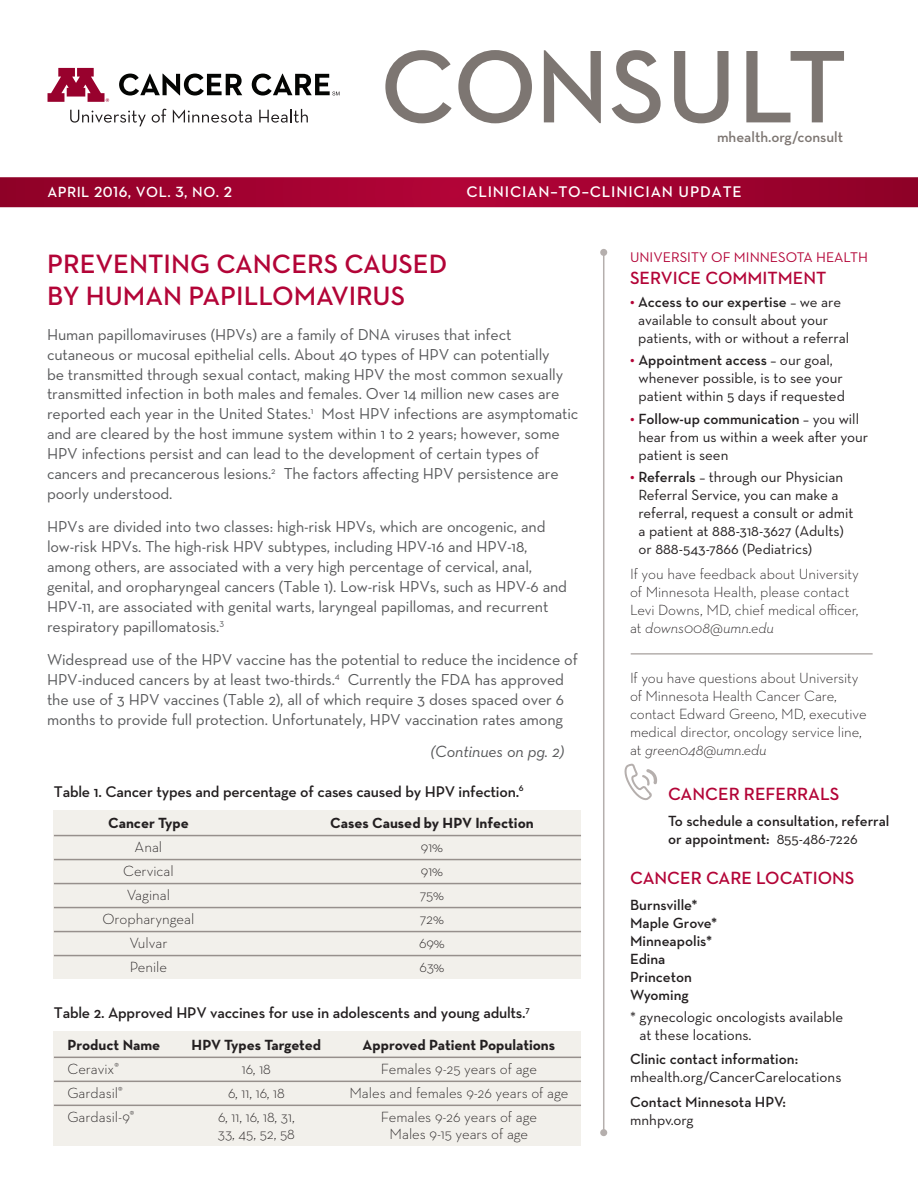
<style>
.page{position:relative;width:918px;height:1188px;background:#fff}
.page>*{position:absolute;margin:0;border:0;box-sizing:border-box;transform-origin:0 0}
.t1{font:600 105px "Neutraface 2 Text";letter-spacing:-.01em;color:#7d7672}
.t2{font:600 27px/32.4px "Neutraface 2 Text";color:#b30437}
.t3{font:600 18px "Neutraface 2 Text";color:#b30437}
.t4{font:italic 16.5px "Neutraface Text";letter-spacing:-.01em;color:#57585a}
.t5{font:16.2px/20px "Neutraface Text";letter-spacing:-.01em;color:#57585a}
.t6{font:600 15.75px "Neutraface Text";letter-spacing:-.015em;color:#231f20}
.t7{font:600 15.75px "Neutraface 2 Text";letter-spacing:.05em;color:#fff}
.t8{font:300 15px/18px "Neutraface Text";color:#231f20}
.t9{font:15px/18px "Neutraface Text";color:#231f20}
.t10{font:600 15px/18px "Neutraface Text";color:#231f20}
.t11{font:700 15px "Neutraface Text";color:#231f20}
.t12{font:600 15px "Neutraface 2 Text";letter-spacing:.03em;color:#fff}
.t13{font:600 15px "Neutraface Text";color:#7d7672}
.t14{font:14.25px "Neutraface 2 Text";color:#b30437}
.s1{font-weight:600;font-size:16.5px;color:#b30437}
.s2{font-weight:600}
.s3{font-style:italic}
.s4{font-weight:400}
</style>
<div class="page">
<svg style="left:0;top:177px;width:918px;height:30px;background:#a10330"></svg>
<hr style="left:603px;top:252px;width:1px;height:882px;background:#b5afad">
<div style="left:600px;top:249px;width:7px;height:7px;background:#b5afad;border-radius:50%"></div>
<div style="left:600px;top:1129px;width:7px;height:7px;background:#b5afad;border-radius:50%"></div>
<svg style="left:624px;top:763px;width:33px;height:37px"></svg>
<hr style="left:631px;top:653px;width:242px;height:2px;background:#b5afad">
<svg style="left:119px;top:74px;width:123px;height:22px"></svg>
<svg style="left:48px;top:68px;width:61px;height:34px"></svg>
<svg style="left:70px;top:110px;width:76px;height:16px"></svg>
<svg style="left:152px;top:109px;width:15px;height:14px"></svg>
<svg style="left:173px;top:110px;width:79px;height:13px"></svg>
<svg style="left:259px;top:109px;width:49px;height:14px"></svg>
<svg style="left:252px;top:74px;width:88px;height:22px"></svg>
<div style="left:54px;top:810px;width:527px;height:169px;background:#f2f0eb"></div>
<hr style="left:54px;top:835px;width:527px;height:1px;background:#97908c">
<hr style="left:54px;top:859px;width:527px;height:1px;background:#97908c">
<hr style="left:54px;top:883px;width:527px;height:1px;background:#97908c">
<hr style="left:54px;top:907px;width:527px;height:1px;background:#97908c">
<hr style="left:54px;top:931px;width:527px;height:1px;background:#97908c">
<hr style="left:54px;top:955px;width:527px;height:1px;background:#97908c">
<div style="left:54px;top:1031px;width:527px;height:115px;background:#f2f0eb"></div>
<hr style="left:54px;top:1057px;width:527px;height:1px;background:#97908c">
<hr style="left:54px;top:1081px;width:527px;height:1px;background:#97908c">
<hr style="left:54px;top:1105px;width:527px;height:1px;background:#97908c">
<h1 class="t1" style="left:380px;top:20px;width:469px">CONSULT</h1>
<p class="t13" style="left:717px;top:128px;width:128px">mhealth.org/consult</p>
<p class="t12" style="left:47px;top:183px;width:186px">APRIL 2016, VOL. 3, NO. 2</p>
<p class="t7" style="left:466px;top:182px;width:277px">CLINICIAN–TO–CLINICIAN UPDATE</p>
<h2 class="t2" style="left:47px;top:247px;width:401px">PREVENTING CANCERS CAUSED<br>BY HUMAN PAPILLOMAVIRUS</h2>
<p class="t5" style="left:47px;top:324px;width:533px">Human papillomaviruses (HPVs) are a family of DNA viruses that infect cutaneous or mucosal epithelial cells. About 40 types of HPV can potentially<br>be transmitted through sexual contact, making HPV the most common sexually transmitted infection in both males and females. Over 14 million new cases are reported each year in the United States.<sup>1</sup> Most HPV infections are asymptomatic and are cleared by the host immune system within 1 to 2 years; however, some HPV infections persist and can lead to the development of certain types of cancers and precancerous lesions.<sup>2</sup> The factors affecting HPV persistence are poorly understood.</p>
<p class="t5" style="left:47px;top:516px;width:522px">HPVs are divided into two classes: high-risk HPVs, which are oncogenic, and low-risk HPVs. The high-risk HPV subtypes, including HPV-16 and HPV-18, among others, are associated with a very high percentage of cervical, anal, genital, and oropharyngeal cancers (Table 1). Low-risk HPVs, such as HPV-6 and HPV-11, are associated with genital warts, laryngeal papillomas, and recurrent respiratory papillomatosis.<sup>3</sup></p>
<p class="t5" style="left:47px;top:649px;width:532px">Widespread use of the HPV vaccine has the potential to reduce the incidence of HPV-induced cancers by at least two-thirds.<sup>4</sup> Currently the FDA has approved the use of 3 HPV vaccines (Table 2), all of which require 3 doses spaced over 6 months to provide full protection. Unfortunately, HPV vaccination rates among</p>
<p class="t4" style="left:431px;top:741px;width:135px">(Continues on pg. 2)</p>
<p class="t6" style="left:54px;top:782px;width:471px">Table 1. Cancer types and percentage of cases caused by HPV infection.<sup>6</sup></p>
<p class="t11" style="left:108px;top:813px;width:82px">Cancer Type</p>
<p class="t11" style="left:330px;top:813px;width:205px">Cases Caused by HPV Infection</p>
<p class="t8" style="left:135px;top:838px;width:29px">Anal</p>
<p class="t8" style="left:421px;top:838px;width:24px">91%</p>
<p class="t8" style="left:123px;top:862px;width:52px">Cervical</p>
<p class="t8" style="left:421px;top:862px;width:24px">91%</p>
<p class="t8" style="left:127px;top:886px;width:45px">Vaginal</p>
<p class="t8" style="left:420px;top:886px;width:25px">75%</p>
<p class="t8" style="left:103px;top:910px;width:93px">Oropharyngeal</p>
<p class="t8" style="left:420px;top:910px;width:26px">72%</p>
<p class="t8" style="left:129px;top:934px;width:40px">Vulvar</p>
<p class="t8" style="left:419px;top:934px;width:27px">69%</p>
<p class="t8" style="left:130px;top:958px;width:39px">Penile</p>
<p class="t8" style="left:419px;top:958px;width:26px">63%</p>
<p class="t6" style="left:54px;top:1003px;width:477px">Table 2. Approved HPV vaccines for use in adolescents and young adults.<sup>7</sup></p>
<p class="t11" style="left:67px;top:1035px;width:94px">Product Name</p>
<p class="t11" style="left:192px;top:1035px;width:131px">HPV Types Targeted</p>
<p class="t11" style="left:363px;top:1035px;width:194px">Approved Patient Populations</p>
<p class="t8" style="left:67px;top:1059px;width:53px">Ceravix<sup>®</sup></p>
<p class="t8" style="left:242px;top:1059px;width:31px">16, 18</p>
<p class="t8" style="left:381px;top:1059px;width:157px">Females 9-25 years of age</p>
<p class="t8" style="left:67px;top:1083px;width:57px">Gardasil<sup>®</sup></p>
<p class="t8" style="left:228px;top:1083px;width:58px">6, 11, 16, 18</p>
<p class="t8" style="left:350px;top:1083px;width:220px">Males and females 9-26 years of age</p>
<p class="t8" style="left:67px;top:1107px;width:69px">Gardasil-9<sup>®</sup></p>
<p class="t8" style="left:218px;top:1107px;width:78px">6, 11, 16, 18, 31,</p>
<p class="t8" style="left:381px;top:1107px;width:158px">Females 9-26 years of age</p>
<p class="t8" style="left:218px;top:1125px;width:79px">33, 45, 52, 58</p>
<p class="t8" style="left:390px;top:1125px;width:140px">Males 9-15 years of age</p>
<p class="t14" style="left:630px;top:249px;width:239px">UNIVERSITY OF MINNESOTA HEALTH</p>
<p class="t3" style="left:630px;top:267px;width:198px">SERVICE COMMITMENT</p>
<p class="t9" style="left:638px;top:292px;width:213px;text-indent:-8px"><span class="s1">•</span> <span class="s2">Access to our expertise</span> – we are available to consult about your patients, with or without a referral</p>
<p class="t9" style="left:638px;top:351px;width:208px;text-indent:-8px"><span class="s1">•</span> <span class="s2">Appointment access</span> – our goal, whenever possible, is to see your patient within 5 days if requested</p>
<p class="t9" style="left:638px;top:409px;width:231px;text-indent:-8px"><span class="s1">•</span> <span class="s2">Follow-up communication</span> – you will hear from us within a week after your patient is seen</p>
<p class="t9" style="left:638px;top:468px;width:217px;text-indent:-8px"><span class="s1">•</span> <span class="s2">Referrals</span> – through our Physician Referral Service, you can make a referral, request a consult or admit a patient at 888-318-3627 (Adults) or 888-543-7866 (Pediatrics)</p>
<p class="t8" style="left:630px;top:564px;width:230px">If you have feedback about University of Minnesota Health, please contact Levi Downs, MD, chief medical officer, at <span class="s3">downs008@umn.edu</span></p>
<p class="t8" style="left:630px;top:669px;width:238px">If you have questions about University of Minnesota Health Cancer Care, contact Edward Greeno, MD, executive medical director, oncology service line, at <span class="s3">green048@umn.edu</span></p>
<p class="t3" style="left:668px;top:782px;width:173px">CANCER REFERRALS</p>
<p class="t10" style="left:668px;top:812px;width:223px">To schedule a consultation, referral or appointment: <span class="s4">855-486-7226</span></p>
<p class="t3" style="left:630px;top:866px;width:226px">CANCER CARE LOCATIONS</p>
<p class="t10" style="left:630px;top:896px;width:89px">Burnsville*<br>Maple Grove*<br>Minneapolis*<br>Edina<br>Princeton<br>Wyoming</p>
<p class="t9" style="left:639px;top:1007px;width:205px;text-indent:-9px">* gynecologic oncologists available at these locations.</p>
<p class="t10" style="left:630px;top:1050px;width:170px">Clinic contact information:</p>
<p class="t9" style="left:630px;top:1068px;width:213px">mhealth.org/CancerCarelocations</p>
<p class="t10" style="left:630px;top:1093px;width:157px">Contact Minnesota HPV:</p>
<p class="t9" style="left:630px;top:1111px;width:65px">mnhpv.org</p>
</div>
